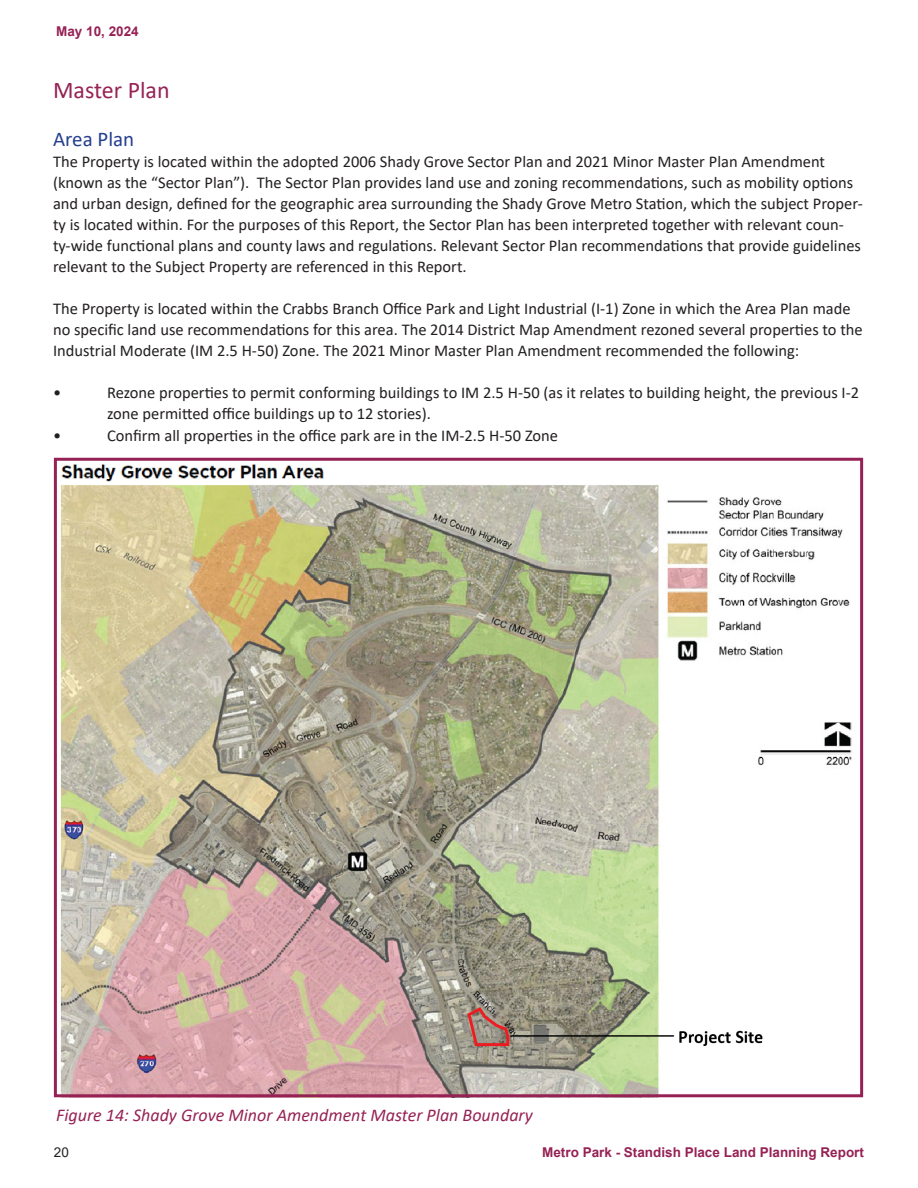
<style>
.page{position:relative;width:918px;height:1188px;background:#fff}
.page>*{position:absolute;margin:0;border:0;box-sizing:border-box;transform-origin:0 0}
.t1{font:24px "Calibri";color:#962255}
.t2{font:21px "Calibri";color:#253f8e}
.t3{font:italic 18px "Calibri";color:#962255}
.t4{font:16.5px/21px "Calibri";color:#231f20}
.t5{font:700 13.5px "Arial";color:#962255}
.t6{font:13.5px "Arial";color:#231f20}
</style>
<div class="page">
<img style="left:53px;top:462px;width:799px;height:635px">
<div style="left:54px;top:458px;width:809px;height:639px;border:3px solid #962255"></div>
<p class="t5" style="left:56px;top:22px;width:84px">May 10, 2024</p>
<p class="t1" style="left:53px;top:73px;width:118px">Master Plan</p>
<p class="t2" style="left:53px;top:124px;width:83px">Area Plan</p>
<p class="t4" style="left:53px;top:151px;width:811px">The Property is located within the adopted 2006 Shady Grove Sector Plan and 2021 Minor Master Plan Amendment (known as the “Sector Plan”). The Sector Plan provides land use and zoning recommendations, such as mobility options and urban design, defined for the geographic area surrounding the Shady Grove Metro Station, which the subject Proper&shy;ty is located within. For the purposes of this Report, the Sector Plan has been interpreted together with relevant coun&shy;ty-wide functional plans and county laws and regulations. Relevant Sector Plan recommendations that provide guidelines relevant to the Subject Property are referenced in this Report.</p>
<p class="t4" style="left:53px;top:298px;width:811px">The Property is located within the Crabbs Branch Office Park and Light Industrial (I-1) Zone in which the Area Plan made no specific land use recommendations for this area. The 2014 District Map Amendment rezoned several properties to the<br>Industrial Moderate (IM 2.5 H-50) Zone. The 2021 Minor Master Plan Amendment recommended the following:</p>
<p class="t4" style="left:53px;top:382px;width:10px">•</p>
<p class="t4" style="left:107px;top:382px;width:754px">Rezone properties to permit conforming buildings to IM 2.5 H-50 (as it relates to building height, the previous I-2 zone permitted office buildings up to 12 stories).</p>
<p class="t4" style="left:53px;top:424px;width:10px">•</p>
<p class="t4" style="left:107px;top:424px;width:453px">Confirm all properties in the office park are in the IM-2.5 H-50 Zone</p>
<p class="t3" style="left:56px;top:1102px;width:478px">Figure 14: Shady Grove Minor Amendment Master Plan Boundary</p>
<p class="t6" style="left:54px;top:1143px;width:17px">20</p>
<p class="t5" style="left:542px;top:1143px;width:323px">Metro Park - Standish Place Land Planning Report</p>
</div>
